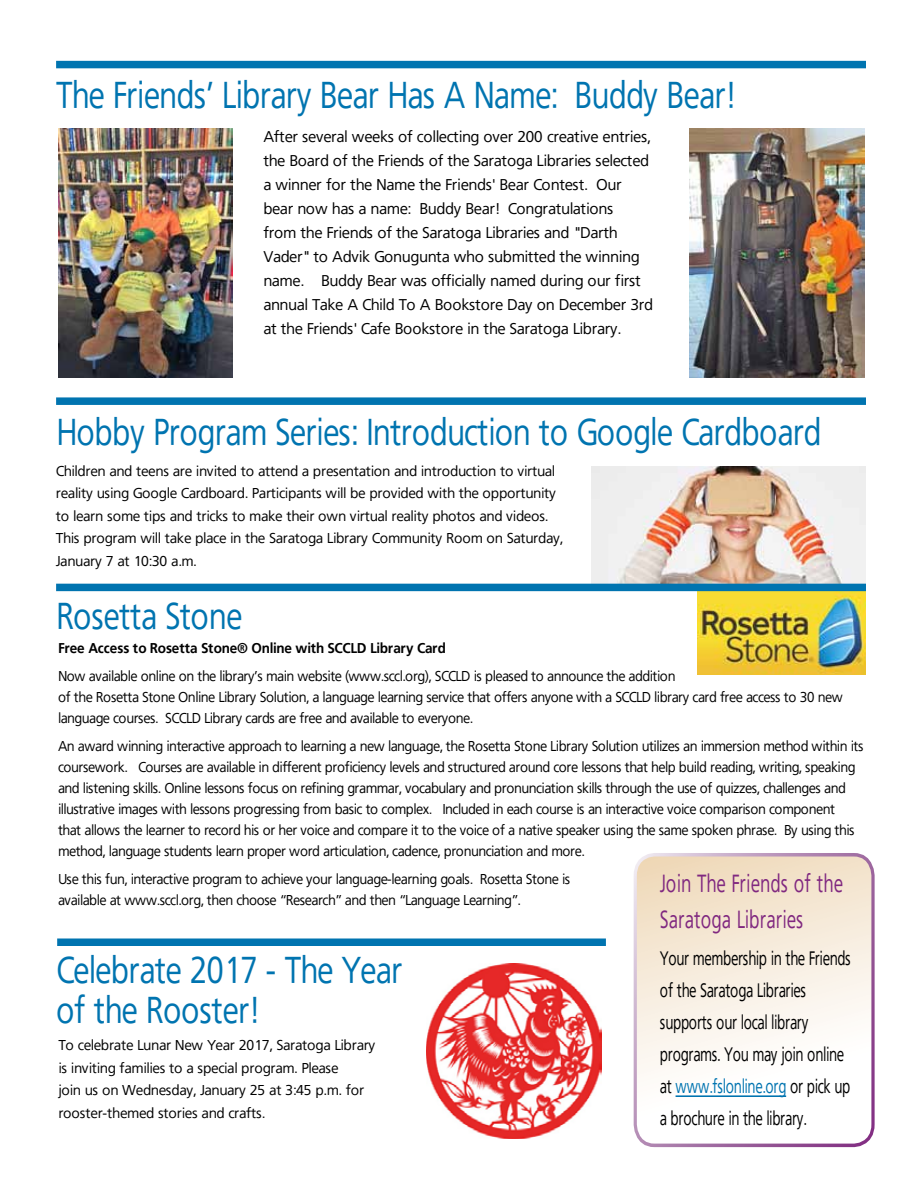
<style>
.page{position:relative;width:918px;height:1188px;background:#fff}
.page>*{position:absolute;margin:0;border:0;box-sizing:border-box;transform-origin:0 0}
.t1{font:43.2px/40.2px "Weissach";color:#0074b0;scale:.83 1}
.t2{font:28.65px/36.8px "Weissach";letter-spacing:.025em;color:#802880;scale:.72 1}
.t3{font:22.5px/31.8px "Weissach";color:#000;scale:.72 1}
.t4{font:18px/24px "Weissach";color:#000}
.t5{font:16.5px/21px "Weissach";letter-spacing:-.01em;color:#000;scale:.95 1}
.t6{font:16.5px/22.5px "Weissach";letter-spacing:-.01em;color:#000}
.t7{font:700 16.5px "Weissach";letter-spacing:-.01em;color:#000;scale:.95 1}
.s1{color:#0074b0}
</style>
<div class="page">
<img style="left:697px;top:591px;width:169px;height:83px">
<svg style="left:635px;top:857px;width:236px;height:288px"></svg>
<div style="left:634px;top:853px;width:241px;height:294px;border:3px solid #fff;border-radius:20px"></div>
<hr style="left:676px;top:1095px;width:110px;height:2px;background:#0074b0">
<div style="left:56px;top:61px;width:810px;height:7px;background:#0074b0"></div>
<div style="left:56px;top:398px;width:810px;height:7px;background:#0074b0"></div>
<div style="left:57px;top:939px;width:549px;height:7px;background:#0074b0"></div>
<img style="left:426px;top:963px;width:176px;height:176px">
<img style="left:592px;top:466px;width:274px;height:118px">
<img style="left:690px;top:129px;width:175px;height:249px">
<img style="left:58px;top:129px;width:174px;height:249px">
<div style="left:56px;top:584px;width:810px;height:7px;background:#0074b0"></div>
<h1 class="t1" style="left:56px;top:75px;width:818px">The Friends’ Library Bear Has A Name: Buddy Bear!</h1>
<p class="t4" style="left:263px;top:125px;width:391px">After several weeks of collecting over 200 creative entries, the Board of the Friends of the Saratoga Libraries selected a winner for the Name the Friends' Bear Contest. Our bear now has a name: Buddy Bear! Congratulations<br>from the Friends of the Saratoga Libraries and "Darth Vader" to Advik Gonugunta who submitted the winning name. Buddy Bear was officially named during our first annual Take A Child To A Bookstore Day on December 3rd at the Friends' Cafe Bookstore in the Saratoga Library.</p>
<h1 class="t1" style="left:56px;top:412px;width:923px">Hobby Program Series: Introduction to Google Cardboard</h1>
<p class="t6" style="left:56px;top:459px;width:508px">Children and teens are invited to attend a presentation and introduction to virtual reality using Google Cardboard. Participants will be provided with the opportunity to learn some tips and tricks to make their own virtual reality photos and videos.<br>This program will take place in the Saratoga Library Community Room on Saturday, January 7 at 10:30 a.m.</p>
<h1 class="t1" style="left:56px;top:596px;width:225px">Rosetta Stone</h1>
<p class="t7" style="left:58px;top:640px;width:410px">Free Access to Rosetta Stone® Online with SCCLD Library Card</p>
<p class="t5" style="left:58px;top:666px;width:828px">Now available online on the library’s main website (www.sccl.org), SCCLD is pleased to announce the addition<br>of the Rosetta Stone Online Library Solution, a language learning service that offers anyone with a SCCLD library card free access to 30 new language courses. SCCLD Library cards are free and available to everyone.</p>
<p class="t5" style="left:58px;top:735px;width:849px">An award winning interactive approach to learning a new language, the Rosetta Stone Library Solution utilizes an immersion method within its coursework. Courses are available in different proficiency levels and structured around core lessons that help build reading, writing, speaking and listening skills. Online lessons focus on refining grammar, vocabulary and pronunciation skills through the use of quizzes, challenges and illustrative images with lessons progressing from basic to complex. Included in each course is an interactive voice comparison component<br>that allows the learner to record his or her voice and compare it to the voice of a native speaker using the same spoken phrase. By using this method, language students learn proper word articulation, cadence, pronunciation and more.</p>
<p class="t5" style="left:58px;top:868px;width:541px">Use this fun, interactive program to achieve your language-learning goals. Rosetta Stone is available at www.sccl.org, then choose “Research” and then “Language Learning”.</p>
<h2 class="t2" style="left:660px;top:864px;width:255px">Join The Friends of the<br>Saratoga Libraries</h2>
<h3 class="t3" style="left:660px;top:943px;width:266px">Your membership in the Friends of the Saratoga Libraries supports our local library programs. You may join online at <span class="s1">www.fslonline.org</span> or pick up a brochure in the library.</h3>
<h1 class="t1" style="left:56px;top:949px;width:418px">Celebrate 2017 - The Year of the Rooster!</h1>
<p class="t6" style="left:58px;top:1034px;width:318px">To celebrate Lunar New Year 2017, Saratoga Library is inviting families to a special program. Please<br>join us on Wednesday, January 25 at 3:45 p.m. for rooster-themed stories and crafts.</p>
</div>
